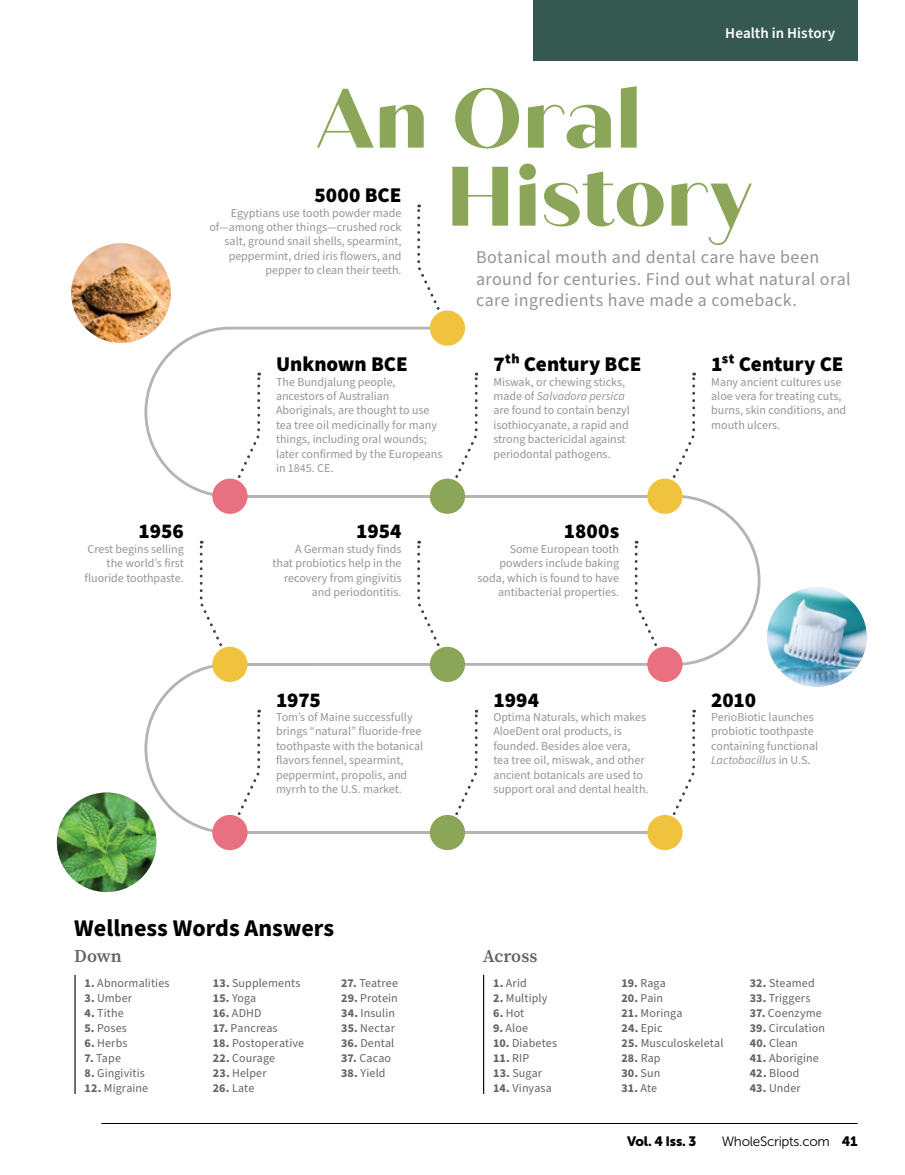
<style>
.page{position:relative;width:905px;height:1175px;background:#fff}
.page>*{position:absolute;margin:0;border:0;box-sizing:border-box;transform-origin:0 0}
.t1{font:800 84.15px/78px "Quiche Sans";letter-spacing:.015em;color:#8ca659}
.t2{font:700 24px "Source Sans Pro";color:#000}
.t3{font:900 21px "Source Sans Pro";color:#000}
.t4{font:18px/21.6px "Source Sans Pro";letter-spacing:.02em;color:#939598}
.t5{font:600 18px "Source Serif Pro";color:#636466}
.t6{font:600 15px "Source Sans Pro";letter-spacing:.005em;color:#fff}
.t7{font:13.5px "Museo Sans 300";letter-spacing:-.02em;color:#000}
.t8{font:13.5px "Museo Sans 900";letter-spacing:-.02em;color:#000}
.t9{font:12px/14.4px "Source Sans Pro";color:#939598}
.t10{font:12px "Source Sans Pro";letter-spacing:.01em;color:#636466}
.t11{font:700 12px "Source Sans Pro";letter-spacing:.01em;color:#636466}
.s1{font-style:italic}
.s2{font-weight:700}
.s3{font-weight:400}
.s4{font-family:"Museo Sans 900"}
</style>
<div class="page">
<svg style="left:455px;top:372px;width:22px;height:120px"></svg>
<svg style="left:671px;top:372px;width:24px;height:123px"></svg>
<svg style="left:664px;top:709px;width:31px;height:125px"></svg>
<svg style="left:417px;top:204px;width:24px;height:123px"></svg>
<svg style="left:200px;top:541px;width:31px;height:112px"></svg>
<svg style="left:447px;top:709px;width:30px;height:119px"></svg>
<svg style="left:144px;top:327px;width:292px;height:169px"></svg>
<svg style="left:144px;top:665px;width:293px;height:169px"></svg>
<hr style="left:230px;top:495px;width:420px;height:2px;background:#b4b4b4">
<svg style="left:305px;top:495px;width:455px;height:171px"></svg>
<hr style="left:230px;top:831px;width:445px;height:3px;background:#b4b4b4">
<hr style="left:230px;top:663px;width:75px;height:3px;background:#b4b4b4">
<div style="left:212px;top:478px;width:35px;height:36px;background:#e97080;border-radius:50%"></div>
<div style="left:647px;top:647px;width:35px;height:35px;background:#e97080;border-radius:50%"></div>
<div style="left:212px;top:815px;width:35px;height:35px;background:#e97080;border-radius:50%"></div>
<div style="left:430px;top:478px;width:35px;height:36px;background:#8ca659;border-radius:50%"></div>
<div style="left:430px;top:647px;width:35px;height:35px;background:#8ca659;border-radius:50%"></div>
<div style="left:430px;top:815px;width:35px;height:35px;background:#8ca659;border-radius:50%"></div>
<div style="left:430px;top:310px;width:35px;height:36px;background:#efc33d;border-radius:50%"></div>
<div style="left:647px;top:478px;width:35px;height:36px;background:#efc33d;border-radius:50%"></div>
<div style="left:212px;top:647px;width:35px;height:35px;background:#efc33d;border-radius:50%"></div>
<div style="left:647px;top:815px;width:35px;height:35px;background:#efc33d;border-radius:50%"></div>
<img style="left:71px;top:243px;width:100px;height:100px;border-radius:50px">
<img style="left:767px;top:587px;width:99px;height:99px;border-radius:50px">
<img style="left:57px;top:792px;width:99px;height:100px;border-radius:50px">
<hr style="left:101px;top:1123px;width:756px;height:1px;background:#000">
<hr style="left:483px;top:974px;width:1px;height:120px;background:#000">
<hr style="left:74px;top:974px;width:2px;height:120px;background:#000">
<div style="left:533px;top:0;width:324px;height:61px;background:#355951"></div>
<p class="t6" style="left:725px;top:23px;width:112px">Health in History</p>
<h1 class="t1" style="left:447px;top:81px;width:305px;text-indent:-131px">An Oral<br>History</h1>
<h3 class="t3" style="left:314px;top:181px;width:89px">5000 BCE</h3>
<p class="t9" style="left:209px;top:206px;width:194px;text-align:right">Egyptians use tooth powder made of—among other things—crushed rock salt, ground snail shells, spearmint, peppermint, dried iris flowers, and pepper to clean their teeth.</p>
<h3 class="t4" style="left:476px;top:247px;width:376px">Botanical mouth and dental care have been around for centuries. Find out what natural oral care ingredients have made a comeback.</h3>
<h3 class="t3" style="left:139px;top:517px;width:47px">1956</h3>
<p class="t9" style="left:85px;top:542px;width:101px;text-align:right">Crest begins selling the world’s first fluoride toothpaste.</p>
<h3 class="t3" style="left:276px;top:350px;width:133px">Unknown BCE</h3>
<p class="t9" style="left:276px;top:375px;width:168px">The Bundjalung people, ancestors of Australian<br>Aboriginals, are thought to use tea tree oil medicinally for many things, including oral wounds; later confirmed by the Europeans in 1845. CE.</p>
<h3 class="t3" style="left:356px;top:517px;width:47px">1954</h3>
<p class="t9" style="left:272px;top:542px;width:131px;text-align:right">A German study finds that probiotics help in the recovery from gingivitis and periodontitis.</p>
<h3 class="t3" style="left:493px;top:350px;width:150px">7th Century BCE</h3>
<p class="t9" style="left:493px;top:375px;width:138px">Miswak, or chewing sticks, made of <span class="s1">Salvadora persica </span>are found to contain benzyl isothiocyanate, a rapid and strong bactericidal against periodontal pathogens.</p>
<h3 class="t3" style="left:564px;top:517px;width:57px">1800s</h3>
<p class="t9" style="left:477px;top:542px;width:143px;text-align:right">Some European tooth powders include baking soda, which is found to have antibacterial properties.</p>
<h3 class="t3" style="left:276px;top:685px;width:46px">1975</h3>
<p class="t9" style="left:276px;top:710px;width:149px">Tom’s of Maine successfully brings “natural” fluoride-free toothpaste with the botanical flavors fennel, spearmint, peppermint, propolis, and myrrh to the U.S. market.</p>
<h3 class="t3" style="left:493px;top:685px;width:47px">1994</h3>
<p class="t9" style="left:493px;top:710px;width:157px">Optima Naturals, which makes<br>AloeDent oral products, is founded. Besides aloe vera, tea tree oil, miswak, and other ancient botanicals are used to support oral and dental health.</p>
<h3 class="t3" style="left:711px;top:350px;width:134px">1st Century CE</h3>
<p class="t9" style="left:711px;top:375px;width:136px">Many ancient cultures use aloe vera for treating cuts, burns, skin conditions, and mouth ulcers.</p>
<h3 class="t3" style="left:711px;top:685px;width:46px">2010</h3>
<p class="t9" style="left:711px;top:710px;width:108px">PerioBiotic launches probiotic toothpaste containing functional<br><span class="s1">Lactobacillus</span> in U.S.</p>
<h2 class="t2" style="left:74px;top:911px;width:261px">Wellness Words Answers</h2>
<h3 class="t5" style="left:74px;top:944px;width:49px">Down</h3>
<p class="t10" style="left:84px;top:975px;width:87px"><span class="s2">1.</span> Abnormalities</p>
<p class="t10" style="left:84px;top:990px;width:49px"><span class="s2">3.</span> Umber</p>
<p class="t10" style="left:84px;top:1005px;width:41px"><span class="s2">4.</span> Tithe</p>
<p class="t10" style="left:84px;top:1020px;width:44px"><span class="s2">5.</span> Poses</p>
<p class="t10" style="left:84px;top:1035px;width:45px"><span class="s2">6.</span> Herbs</p>
<p class="t10" style="left:84px;top:1050px;width:38px"><span class="s2">7.</span> Tape</p>
<p class="t10" style="left:84px;top:1065px;width:62px"><span class="s2">8.</span> Gingivitis</p>
<p class="t10" style="left:84px;top:1080px;width:65px"><span class="s2">12.</span> Migraine</p>
<p class="t10" style="left:213px;top:975px;width:89px"><span class="s2">13.</span> Supplements</p>
<p class="t10" style="left:213px;top:990px;width:45px"><span class="s2">15.</span> Yoga</p>
<p class="t10" style="left:213px;top:1005px;width:50px"><span class="s2">16.</span> ADHD</p>
<p class="t10" style="left:213px;top:1020px;width:66px"><span class="s2">17.</span> Pancreas</p>
<p class="t10" style="left:213px;top:1035px;width:93px"><span class="s2">18.</span> Postoperative</p>
<p class="t10" style="left:213px;top:1050px;width:64px"><span class="s2">22.</span> Courage</p>
<p class="t10" style="left:213px;top:1065px;width:55px"><span class="s2">23.</span> Helper</p>
<p class="t10" style="left:213px;top:1080px;width:43px"><span class="s2">26.</span> Late</p>
<p class="t10" style="left:341px;top:975px;width:58px"><span class="s2">27.</span> Teatree</p>
<p class="t10" style="left:341px;top:990px;width:58px"><span class="s2">29.</span> Protein</p>
<p class="t10" style="left:341px;top:1005px;width:55px"><span class="s2">34.</span> Insulin</p>
<p class="t10" style="left:341px;top:1020px;width:55px"><span class="s2">35.</span> Nectar</p>
<p class="t10" style="left:341px;top:1035px;width:55px"><span class="s2">36.</span> Dental</p>
<p class="t10" style="left:341px;top:1050px;width:52px"><span class="s2">37.</span> Cacao</p>
<p class="t10" style="left:341px;top:1065px;width:46px"><span class="s2">38.</span> Yield</p>
<h3 class="t5" style="left:483px;top:944px;width:56px">Across</h3>
<p class="t10" style="left:493px;top:975px;width:35px"><span class="s2">1.</span> Arid</p>
<p class="t10" style="left:493px;top:990px;width:56px"><span class="s2">2.</span> Multiply</p>
<p class="t10" style="left:493px;top:1005px;width:33px"><span class="s2">6.</span> Hot</p>
<p class="t10" style="left:493px;top:1020px;width:37px"><span class="s2">9.</span> Aloe</p>
<p class="t10" style="left:493px;top:1035px;width:66px"><span class="s2">10.</span> Diabetes</p>
<p class="t11" style="left:493px;top:1050px;width:38px">11. <span class="s3">RIP</span></p>
<p class="t10" style="left:493px;top:1065px;width:51px"><span class="s2">13.</span> Sugar</p>
<p class="t10" style="left:493px;top:1080px;width:60px"><span class="s2">14.</span> Vinyasa</p>
<p class="t10" style="left:621px;top:975px;width:46px"><span class="s2">19.</span> Raga</p>
<p class="t10" style="left:621px;top:990px;width:43px"><span class="s2">20.</span> Pain</p>
<p class="t10" style="left:621px;top:1005px;width:63px"><span class="s2">21.</span> Moringa</p>
<p class="t10" style="left:621px;top:1020px;width:43px"><span class="s2">24.</span> Epic</p>
<p class="t10" style="left:621px;top:1035px;width:104px"><span class="s2">25.</span> Musculoskeletal</p>
<p class="t11" style="left:621px;top:1050px;width:41px">28. <span class="s3">Rap</span></p>
<p class="t11" style="left:621px;top:1065px;width:40px">30. <span class="s3">Sun</span></p>
<p class="t11" style="left:621px;top:1080px;width:37px">31. <span class="s3">Ate</span></p>
<p class="t10" style="left:749px;top:975px;width:67px"><span class="s2">32.</span> Steamed</p>
<p class="t10" style="left:749px;top:990px;width:62px"><span class="s2">33.</span> Triggers</p>
<p class="t10" style="left:749px;top:1005px;width:74px"><span class="s2">37.</span> Coenzyme</p>
<p class="t10" style="left:749px;top:1020px;width:77px"><span class="s2">39.</span> Circulation</p>
<p class="t10" style="left:749px;top:1035px;width:50px"><span class="s2">40.</span> Clean</p>
<p class="t10" style="left:749px;top:1050px;width:71px"><span class="s2">41.</span> Aborigine</p>
<p class="t10" style="left:749px;top:1065px;width:51px"><span class="s2">42.</span> Blood</p>
<p class="t10" style="left:749px;top:1080px;width:52px"><span class="s2">43.</span> Under</p>
<p class="t8" style="left:627px;top:1133px;width:71px">Vol. 4 Iss. 3</p>
<p class="t7" style="left:721px;top:1133px;width:137px">WholeScripts.com <span class="s4">41</span></p>
</div>
